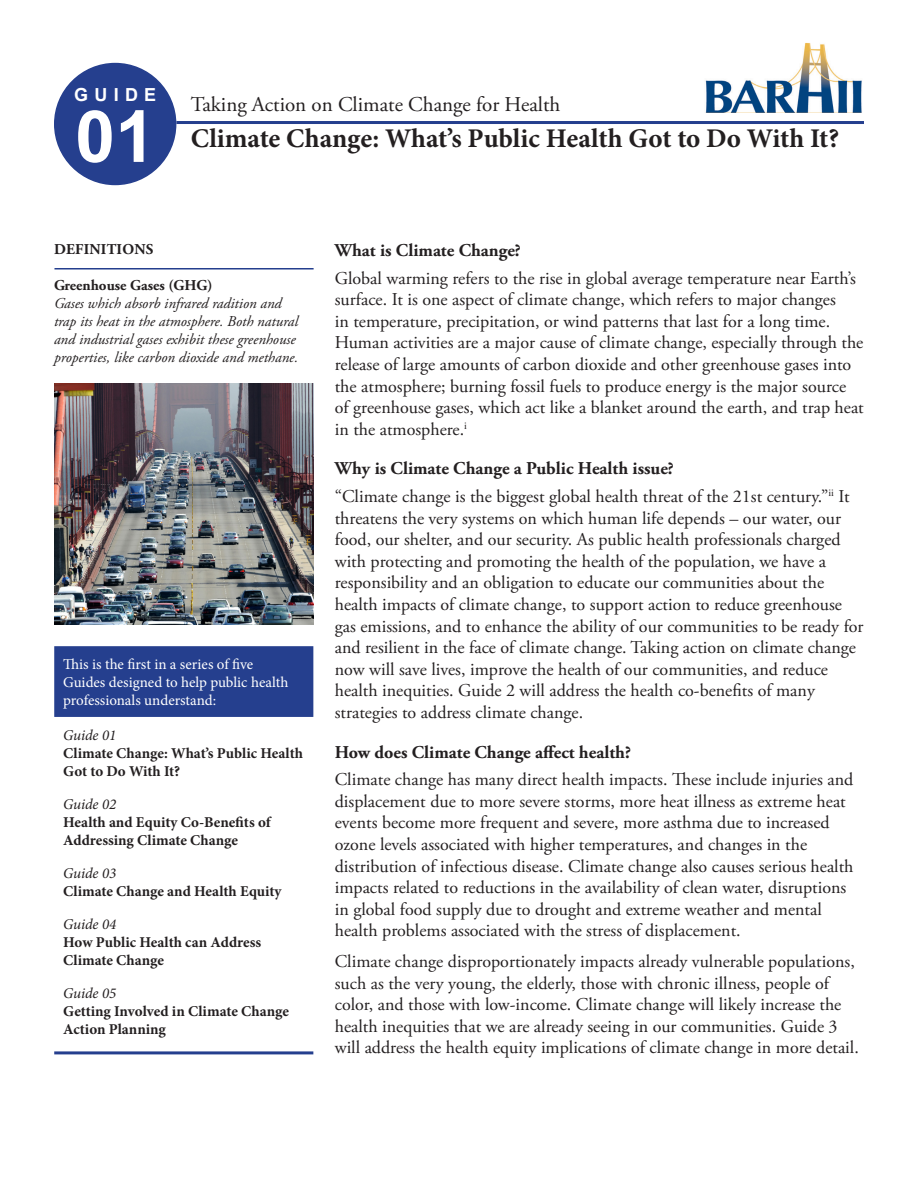
<style>
.page{position:relative;width:918px;height:1188px;background:#fff}
.page>*{position:absolute;margin:0;border:0;box-sizing:border-box;transform-origin:0 0}
.t1{font:700 72px "Arial";color:#fff}
.t2{font:700 27px "Minion Pro";color:#231f20}
.t3{font:21px "Adobe Garamond Pro";color:#231f20}
.t4{font:18px/21.6px "Adobe Garamond Pro";color:#231f20}
.t5{font:700 18px "Adobe Garamond Pro";color:#231f20}
.t6{font:700 18px "Arial";letter-spacing:.35em;color:#fff}
.t7{font:700 15px/18px "Minion Pro";color:#231f20}
.t8{font:italic 15px/18px "Adobe Garamond Pro";color:#231f20}
.t9{font:15px/18px "Minion Pro";letter-spacing:-.005em;color:#fff}
.t10{font:italic 15px "Minion Pro";letter-spacing:-.005em;color:#231f20}
.t11{font:700 15px "Adobe Garamond Pro";color:#231f20}
</style>
<div class="page">
<hr style="left:176px;top:121px;width:688px;height:3px;background:#253f8e">
<hr style="left:54px;top:268px;width:260px;height:2px;background:#253f8e">
<div style="left:54px;top:646px;width:259px;height:71px;background:#253f8e;border:2px solid #253f8e"></div>
<hr style="left:54px;top:1051px;width:259px;height:3px;background:#253f8e">
<img style="left:54px;top:384px;width:259px;height:241px">
<img style="left:705px;top:43px;width:157px;height:69px">
<div style="left:55px;top:64px;width:121px;height:120px;background:#253f8e;border-radius:50%"></div>
<div style="left:54px;top:63px;width:122px;height:122px;border:2px solid #253f8e;border-radius:50%"></div>
<p class="t6" style="left:74px;top:83px;width:84px">GUIDE</p>
<p class="t1" style="left:75px;top:89px;width:82px">01</p>
<p class="t3" style="left:191px;top:91px;width:371px">Taking Action on Climate Change for Health</p>
<p class="t2" style="left:191px;top:119px;width:650px">Climate Change: What’s Public Health Got to Do With It?</p>
<p class="t11" style="left:54px;top:240px;width:101px">DEFINITIONS</p>
<p class="t11" style="left:54px;top:277px;width:160px">Greenhouse Gases (GHG)</p>
<p class="t8" style="left:54px;top:295px;width:246px">Gases which absorb infrared radition and trap its heat in the atmosphere. Both natural and industrial gases exhibit these greenhouse properties, like carbon dioxide and methane.</p>
<p class="t9" style="left:63px;top:655px;width:227px">This is the first in a series of five<br>Guides designed to help public health professionals understand:</p>
<p class="t10" style="left:63px;top:725px;width:55px">Guide 01</p>
<p class="t7" style="left:63px;top:744px;width:241px">Climate Change: What’s Public Health<br>Got to Do With It?</p>
<p class="t10" style="left:63px;top:794px;width:55px">Guide 02</p>
<p class="t7" style="left:63px;top:813px;width:209px">Health and Equity Co-Benefits of<br>Addressing Climate Change</p>
<p class="t10" style="left:63px;top:863px;width:55px">Guide 03</p>
<p class="t7" style="left:63px;top:882px;width:220px">Climate Change and Health Equity</p>
<p class="t10" style="left:63px;top:914px;width:55px">Guide 04</p>
<p class="t7" style="left:63px;top:933px;width:199px">How Public Health can Address<br>Climate Change</p>
<p class="t10" style="left:63px;top:983px;width:55px">Guide 05</p>
<p class="t7" style="left:63px;top:1002px;width:227px">Getting Involved in Climate Change<br>Action Planning</p>
<p class="t5" style="left:335px;top:240px;width:188px">What is Climate Change?</p>
<p class="t4" style="left:335px;top:268px;width:531px">Global warming refers to the rise in global average temperature near Earth’s surface. It is one aspect of climate change, which refers to major changes<br>in temperature, precipitation, or wind patterns that last for a long time.<br>Human activities are a major cause of climate change, especially through the release of large amounts of carbon dioxide and other greenhouse gases into the atmosphere; burning fossil fuels to produce energy is the major source of greenhouse gases, which act like a blanket around the earth, and trap heat in the atmosphere.<sup>i</sup></p>
<p class="t5" style="left:335px;top:458px;width:341px">Why is Climate Change a Public Health issue?</p>
<p class="t4" style="left:335px;top:486px;width:530px">“Climate change is the biggest global health threat of the 21st century.”<sup>ii</sup> It threatens the very systems on which human life depends – our water, our food, our shelter, and our security. As public health professionals charged with protecting and promoting the health of the population, we have a responsibility and an obligation to educate our communities about the health impacts of climate change, to support action to reduce greenhouse gas emissions, and to enhance the ability of our communities to be ready for and resilient in the face of climate change. Taking action on climate change now will save lives, improve the health of our communities, and reduce health inequities. Guide 2 will address the health co-benefits of many strategies to address climate change.</p>
<p class="t5" style="left:335px;top:741px;width:298px">How does Climate Change affect health?</p>
<p class="t4" style="left:335px;top:769px;width:520px">Climate change has many direct health impacts. These include injuries and displacement due to more severe storms, more heat illness as extreme heat events become more frequent and severe, more asthma due to increased ozone levels associated with higher temperatures, and changes in the distribution of infectious disease. Climate change also causes serious health impacts related to reductions in the availability of clean water, disruptions in global food supply due to drought and extreme weather and mental health problems associated with the stress of displacement.</p>
<p class="t4" style="left:335px;top:951px;width:526px">Climate change disproportionately impacts already vulnerable populations, such as the very young, the elderly, those with chronic illness, people of color, and those with low-income. Climate change will likely increase the health inequities that we are already seeing in our communities. Guide 3 will address the health equity implications of climate change in more detail.</p>
</div>
